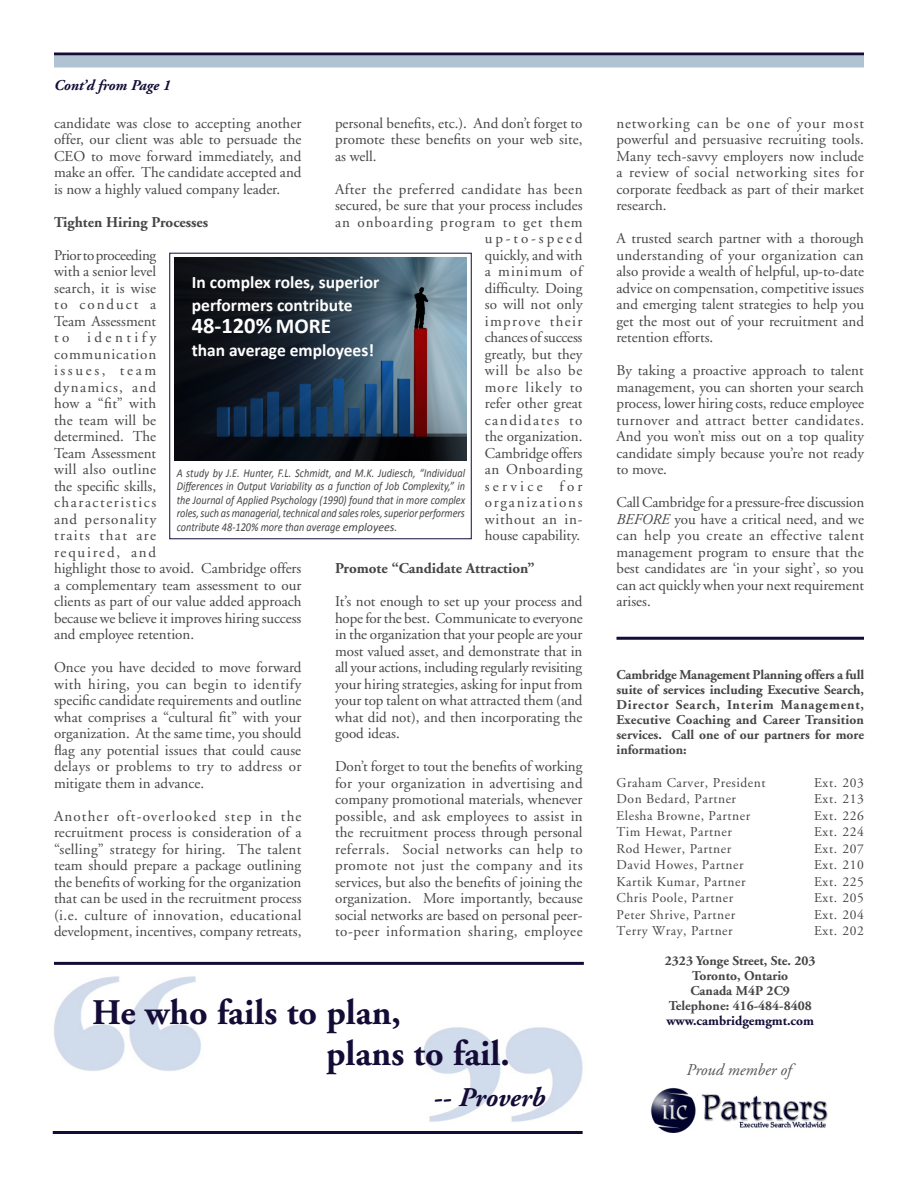
<style>
.page{position:relative;width:918px;height:1188px;background:#fff}
.page>*{position:absolute;margin:0;border:0;box-sizing:border-box;transform-origin:0 0}
.t1{font:700 36px "Adobe Garamond";color:#140c37}
.t2{font:italic 700 27px "Adobe Garamond";letter-spacing:-.005em;color:#140c37}
.t3{font:700 22.5px "Calibri";color:#fff}
.t4{font:700 17.55px/22.5px "Calibri";color:#fff}
.t5{font:italic 16.5px "Adobe Garamond";color:#555}
.t6{font:15px/16.5px "Adobe Garamond";color:#454545;text-align:justify}
.t7{font:15px/16.5px "Adobe Garamond";letter-spacing:.025em;color:#454545;text-align:right}
.t8{font:700 15px "Adobe Garamond";color:#454545}
.t9{font:italic 700 15px "Adobe Garamond";color:#140c37}
.t10{font:700 13.5px/15px "Adobe Garamond";color:#454545;text-align:justify}
.t11{font:13.5px "Adobe Garamond";letter-spacing:.04em;color:#454545}
.t12{font:700 13.5px "Adobe Garamond";color:#140c37}
.t13{font:italic 12px/13.5px "Calibri";color:#454545;text-align:justify;scale:.86 1}
.s1{font-size:21.3px}
.s2{font-style:normal}
.s3{font-style:italic}
</style>
<div class="page">
<img style="left:423px;top:1027px;width:160px;height:95px">
<img style="left:53px;top:976px;width:148px;height:95px">
<hr style="left:54px;top:962px;width:530px;height:3px;background:#140c37">
<svg style="left:54px;top:52px;width:810px;height:4px;background:#504a6a"></svg>
<img style="left:650px;top:1087px;width:178px;height:46px">
<div style="left:55px;top:56px;width:808px;height:11px;background:#b0c3d2"></div>
<hr style="left:616px;top:637px;width:248px;height:3px;background:#140c37">
<hr style="left:53px;top:1131px;width:530px;height:3px;background:#140c37">
<img style="left:175px;top:258px;width:292px;height:202px">
<div style="left:169px;top:253px;width:303px;height:286px;border:1px solid #140c37"></div>
<p class="t9" style="left:54px;top:78px;width:118px">Cont’d from Page 1</p>
<p class="t6" style="left:54px;top:115px;width:249px">candidate was close to accepting another offer, our client was able to persuade the CEO to move forward immediately, and make an offer. The candidate accepted and is now a highly valued company leader.</p>
<p class="t8" style="left:54px;top:214px;width:156px">Tighten Hiring Processes</p>
<p class="t6" style="left:54px;top:247px;width:249px;text-align:left">Prior to proceeding<br>with a senior level<br>search, it is wise<br>to conduct a<br>Team Assessment<br>to identify<br>communication<br>issues, team<br>dynamics, and<br>how a “fit” with<br>the team will be<br>determined. The<br>Team Assessment<br>will also outline<br>the specific skills,<br>characteristics<br>and personality<br>traits that are<br>required, and<br>highlight those to avoid. Cambridge offers a complementary team assessment to our clients as part of our value added approach because we believe it improves hiring success and employee retention.</p>
<p class="t6" style="left:54px;top:659px;width:249px">Once you have decided to move forward with hiring, you can begin to identify specific candidate requirements and outline what comprises a “cultural fit” with your organization. At the same time, you should flag any potential issues that could cause delays or problems to try to address or mitigate them in advance.</p>
<p class="t6" style="left:54px;top:808px;width:249px">Another oft-overlooked step in the recruitment process is consideration of a “selling” strategy for hiring. The talent team should prepare a package outlining the benefits of working for the organization that can be used in the recruitment process (i.e. culture of innovation, educational development, incentives, company retreats,</p>
<p class="t6" style="left:335px;top:115px;width:249px">personal benefits, etc.). And don’t forget to promote these benefits on your web site, as well.</p>
<p class="t7" style="left:335px;top:181px;width:249px">After the preferred candidate has been secured, be sure that your process includes an onboarding program to get them up-to-speed<br>quickly, and with<br>a minimum of<br>difficulty. Doing<br>so will not only<br>improve their<br>chances of success<br>greatly, but they<br>will be also be<br>more likely to<br>refer other great<br>candidates to<br>the organization.<br>Cambridge offers<br>an Onboarding<br>service for<br>organizations<br>without an in-<br>house capability.</p>
<p class="t8" style="left:335px;top:560px;width:201px">Promote “Candidate Attraction”</p>
<p class="t6" style="left:335px;top:593px;width:249px">It’s not enough to set up your process and hope for the best. Communicate to everyone in the organization that your people are your most valued asset, and demonstrate that in all your actions, including regularly revisiting your hiring strategies, asking for input from your top talent on what attracted them (and what did not), and then incorporating the good ideas.</p>
<p class="t6" style="left:335px;top:758px;width:249px">Don’t forget to tout the benefits of working for your organization in advertising and company promotional materials, whenever possible, and ask employees to assist in the recruitment process through personal referrals. Social networks can help to promote not just the company and its services, but also the benefits of joining the organization. More importantly, because social networks are based on personal peer&shy;to-peer information sharing, employee</p>
<p class="t4" style="left:192px;top:270px;width:189px">In complex roles, superior performers contribute</p>
<p class="t3" style="left:192px;top:312px;width:141px">48-120% <span class="s1">MORE</span></p>
<p class="t4" style="left:192px;top:338px;width:184px">than average employees!</p>
<p class="t13" style="left:177px;top:465px;width:337px">A study by J.E. Hunter, F.L. Schmidt, and M.K. Judiesch, “Individual Differences in Output Variability as a function of Job Complexity,” in the Journal of Applied Psychology (1990) found that in more complex roles, such as managerial, technical and sales roles, superior performers contribute 48-120% more than average employees.</p>
<p class="t1" style="left:92px;top:993px;width:310px">He who fails to plan,</p>
<p class="t1" style="left:326px;top:1034px;width:185px">plans to fail.</p>
<p class="t2" style="left:434px;top:1083px;width:113px"><span class="s2">--</span> Proverb</p>
<p class="t6" style="left:616px;top:115px;width:249px">networking can be one of your most powerful and persuasive recruiting tools.<br>Many tech-savvy employers now include a review of social networking sites for corporate feedback as part of their market research.</p>
<p class="t6" style="left:616px;top:230px;width:249px">A trusted search partner with a thorough understanding of your organization can also provide a wealth of helpful, up-to-date advice on compensation, competitive issues and emerging talent strategies to help you get the most out of your recruitment and retention efforts.</p>
<p class="t6" style="left:616px;top:362px;width:249px">By taking a proactive approach to talent management, you can shorten your search process, lower hiring costs, reduce employee turnover and attract better candidates.<br>And you won’t miss out on a top quality candidate simply because you’re not ready to move.</p>
<p class="t6" style="left:616px;top:494px;width:249px">Call Cambridge for a pressure-free discussion <span class="s3">BEFORE</span> you have a critical need, and we can help you create an effective talent management program to ensure that the best candidates are ‘in your sight’, so you can act quickly when your next requirement arises.</p>
<p class="t10" style="left:616px;top:667px;width:249px">Cambridge Management Planning offers a full suite of services including Executive Search, Director Search, Interim Management, Executive Coaching and Career Transition services. Call one of our partners for more information:</p>
<p class="t11" style="left:616px;top:775px;width:151px">Graham Carver, President</p>
<p class="t11" style="left:814px;top:775px;width:51px">Ext. 203</p>
<p class="t11" style="left:616px;top:792px;width:121px">Don Bedard, Partner</p>
<p class="t11" style="left:814px;top:792px;width:51px">Ext. 213</p>
<p class="t11" style="left:616px;top:808px;width:135px">Elesha Browne, Partner</p>
<p class="t11" style="left:814px;top:808px;width:51px">Ext. 226</p>
<p class="t11" style="left:616px;top:825px;width:117px">Tim Hewat, Partner</p>
<p class="t11" style="left:814px;top:825px;width:51px">Ext. 224</p>
<p class="t11" style="left:616px;top:841px;width:116px">Rod Hewer, Partner</p>
<p class="t11" style="left:814px;top:841px;width:51px">Ext. 207</p>
<p class="t11" style="left:616px;top:858px;width:129px">David Howes, Partner</p>
<p class="t11" style="left:814px;top:858px;width:51px">Ext. 210</p>
<p class="t11" style="left:616px;top:874px;width:131px">Kartik Kumar, Partner</p>
<p class="t11" style="left:814px;top:874px;width:51px">Ext. 225</p>
<p class="t11" style="left:616px;top:891px;width:118px">Chris Poole, Partner</p>
<p class="t11" style="left:814px;top:891px;width:51px">Ext. 205</p>
<p class="t11" style="left:616px;top:907px;width:120px">Peter Shrive, Partner</p>
<p class="t11" style="left:814px;top:907px;width:51px">Ext. 204</p>
<p class="t11" style="left:616px;top:924px;width:118px">Terry Wray, Partner</p>
<p class="t11" style="left:814px;top:924px;width:51px">Ext. 202</p>
<p class="t10" style="left:665px;top:954px;width:152px">2323 Yonge Street, Ste. 203</p>
<p class="t10" style="left:692px;top:969px;width:97px">Toronto, Ontario</p>
<p class="t10" style="left:690px;top:984px;width:101px">Canada M4P 2C9</p>
<p class="t10" style="left:669px;top:999px;width:145px">Telephone: 416-484-8408</p>
<p class="t12" style="left:666px;top:1014px;width:149px">www.cambridgemgmt.com</p>
<p class="t5" style="left:687px;top:1061px;width:106px">Proud member of</p>
</div>
